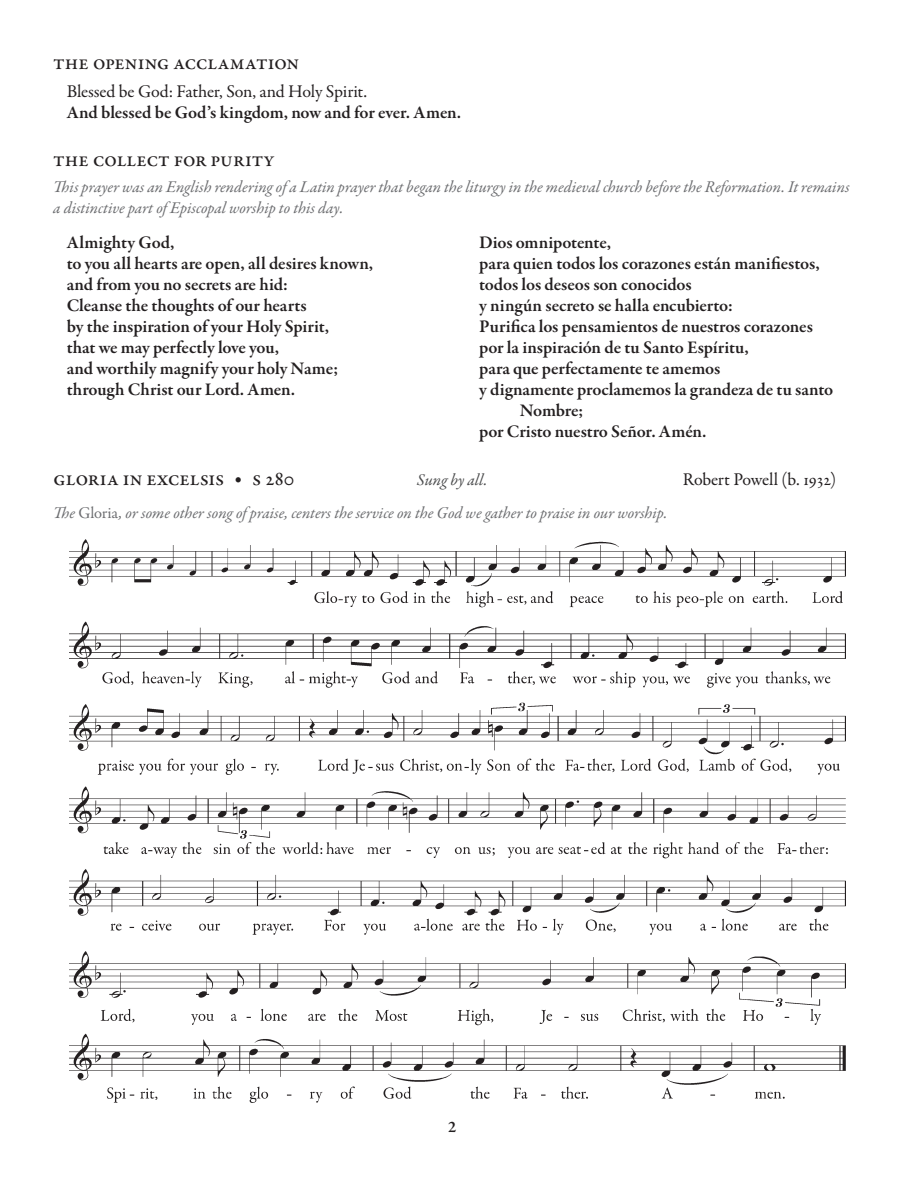
<style>
.page{position:relative;width:918px;height:1188px;background:#fff}
.page>*{position:absolute;margin:0;border:0;box-sizing:border-box;transform-origin:0 0}
._1-header{font:500 21px "Garamond Premr Pro";letter-spacing:-.005em;color:#231f20}
.t1{font:600 18px/21px "Garamond Premr Pro";letter-spacing:-.005em;color:#231f20}
.t2{font:18px "Garamond Premr Pro";letter-spacing:-.015em;color:#231f20}
._1_ANNOTATIONS{font:italic 16.5px/21px "Garamond Premr Pro";letter-spacing:-.005em;color:#6c6d70}
.Title_Tune{font:italic 16.5px "Garamond Premr Pro";color:#4b4c4d}
.t3{font:600 16.5px "Garamond Premr Pro";color:#231f20}
.s1{font-size:16.5px}
.s2{font-style:normal}
</style>
<div class="page">
<img style="left:69px;top:540px;width:777px;height:563px">
<p class="_1-header" style="left:53px;top:50px;width:247px">the opening acclamation</p>
<p class="t2" style="left:67px;top:80px;width:302px">Blessed be God: Father, Son, and Holy Spirit.</p>
<p class="t1" style="left:67px;top:102px;width:396px">And blessed be God’s kingdom, now and for ever. Amen.</p>
<p class="_1-header" style="left:53px;top:147px;width:223px">the collect for purity</p>
<p class="_1_ANNOTATIONS" style="left:53px;top:177px;width:798px">This prayer was an English rendering of a Latin prayer that began the liturgy in the medieval church before the Reformation. It remains a distinctive part of Episcopal worship to this day.</p>
<p class="t1" style="left:67px;top:232px;width:308px">Almighty God,<br>to you all hearts are open, all desires known, and from you no secrets are hid:<br>Cleanse the thoughts of our hearts<br>by the inspiration of your Holy Spirit,<br>that we may perfectly love you,<br>and worthily magnify your holy Name; through Christ our Lord. Amen.</p>
<p class="t1" style="left:479px;top:232px;width:133px">Dios omnipotente,</p>
<p class="t1" style="left:479px;top:253px;width:342px">para quien todos los corazones están manifiestos,</p>
<p class="t1" style="left:479px;top:274px;width:214px">todos los deseos son conocidos</p>
<p class="t1" style="left:479px;top:295px;width:255px">y ningún secreto se halla encubierto:</p>
<p class="t1" style="left:479px;top:316px;width:335px">Purifica los pensamientos de nuestros corazones</p>
<p class="t1" style="left:479px;top:337px;width:271px">por la inspiración de tu Santo Espíritu,</p>
<p class="t1" style="left:479px;top:358px;width:243px">para que perfectamente te amemos</p>
<p class="t1" style="left:479px;top:379px;width:356px">y dignamente proclamemos la grandeza de tu santo</p>
<p class="t1" style="left:520px;top:400px;width:65px">Nombre;</p>
<p class="t1" style="left:479px;top:421px;width:229px">por Cristo nuestro Señor. Amén.</p>
<p class="_1-header" style="left:53px;top:465px;width:243px">gloria in excelsis <span class="s1">•</span> s 280</p>
<p class="t2" style="left:683px;top:468px;width:155px">Robert Powell (b. 1932)</p>
<p class="_1_ANNOTATIONS" style="left:53px;top:503px;width:616px">The <span class="s2">Gloria</span>, or some other song of praise, centers the service on the God we gather to praise in our worship.</p>
<p class="Title_Tune" style="left:417px;top:469px;width:72px">Sung by all.</p>
<p class="t3" style="left:448px;top:1117px;width:10px">2</p>
</div>
